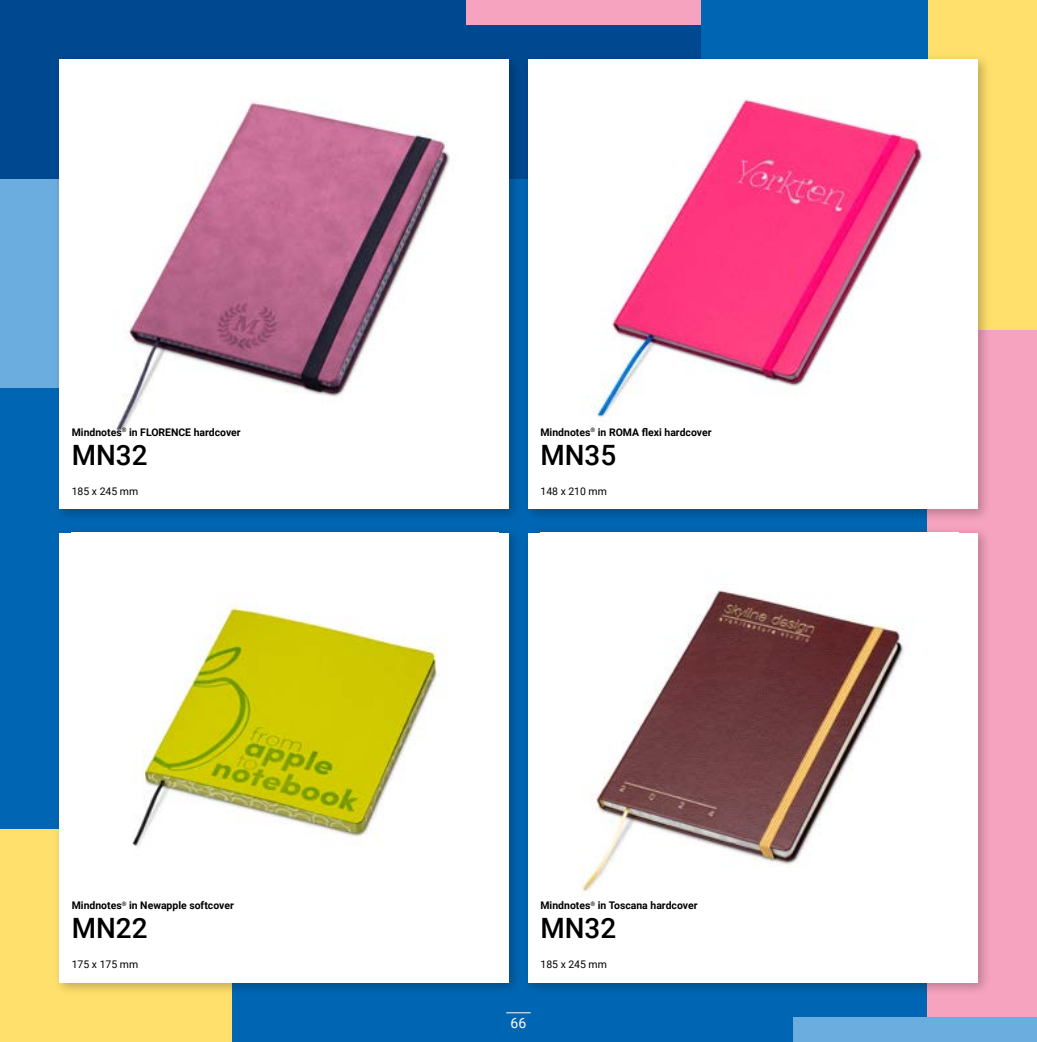
<style>
.page{position:relative;width:1037px;height:1042px;background:#0066b3}
.page>*{position:absolute;margin:0;border:0;box-sizing:border-box;transform-origin:0 0}
.t1{font:500 28px "Roboto";color:#000}
.t2{font:14px "Roboto";color:#fff}
.t3{font:700 10.5px "Roboto";color:#000}
.t4{font:10.5px "Roboto";color:#000}
</style>
<div class="page">
<div style="left:0;top:0;width:701px;height:179px;background:#004990"></div>
<div style="left:927px;top:330px;width:110px;height:712px;background:#f6a3bf"></div>
<div style="left:0;top:829px;width:231px;height:213px;background:#ffe06c"></div>
<div style="left:466px;top:0;width:235px;height:25px;background:#f6a3bf"></div>
<div style="left:792px;top:1017px;width:245px;height:25px;background:#6caddf"></div>
<div style="left:0;top:179px;width:174px;height:208px;background:#6caddf"></div>
<div style="left:927px;top:0;width:110px;height:330px;background:#ffe06c"></div>
<svg style="left:506px;top:1012px;width:25px;height:1px"></svg>
<div style="left:53px;top:53px;width:469px;height:470px;background:#000;opacity:.25"></div>
<div style="left:60px;top:60px;width:449px;height:449px;background:#fff"></div>
<div style="left:53px;top:526px;width:469px;height:470px;background:#000;opacity:.25"></div>
<div style="left:60px;top:533px;width:449px;height:449px;background:#fff"></div>
<div style="left:522px;top:53px;width:469px;height:470px;background:#000;opacity:.25"></div>
<div style="left:528px;top:60px;width:449px;height:449px;background:#fff"></div>
<div style="left:522px;top:526px;width:469px;height:470px;background:#000;opacity:.25"></div>
<div style="left:528px;top:533px;width:449px;height:449px;background:#fff"></div>
<img style="left:588px;top:99px;width:337px;height:318px">
<img style="left:582px;top:590px;width:322px;height:302px">
<img style="left:112px;top:101px;width:338px;height:330px">
<img style="left:132px;top:606px;width:315px;height:240px">
<p class="t3" style="left:72px;top:425px;width:170px">Mindnotes<sup>®</sup> in FLORENCE hardcover</p>
<p class="t3" style="left:540px;top:425px;width:172px">Mindnotes<sup>®</sup> in ROMA flexi hardcover</p>
<h1 class="t1" style="left:72px;top:436px;width:77px">MN32</h1>
<p class="t4" style="left:72px;top:483px;width:68px">185 x 245 mm</p>
<h1 class="t1" style="left:540px;top:436px;width:77px">MN35</h1>
<p class="t4" style="left:540px;top:483px;width:68px">148 x 210 mm</p>
<p class="t3" style="left:72px;top:898px;width:164px">Mindnotes<sup>®</sup> in Newapple softcover</p>
<p class="t3" style="left:540px;top:898px;width:158px">Mindnotes<sup>®</sup> in Toscana hardcover</p>
<h1 class="t1" style="left:72px;top:909px;width:77px">MN22</h1>
<p class="t4" style="left:72px;top:956px;width:68px">175 x 175 mm</p>
<h1 class="t1" style="left:540px;top:909px;width:77px">MN32</h1>
<p class="t4" style="left:540px;top:956px;width:68px">185 x 245 mm</p>
<h2 class="t2" style="left:511px;top:1013px;width:17px">66</h2>
</div>
